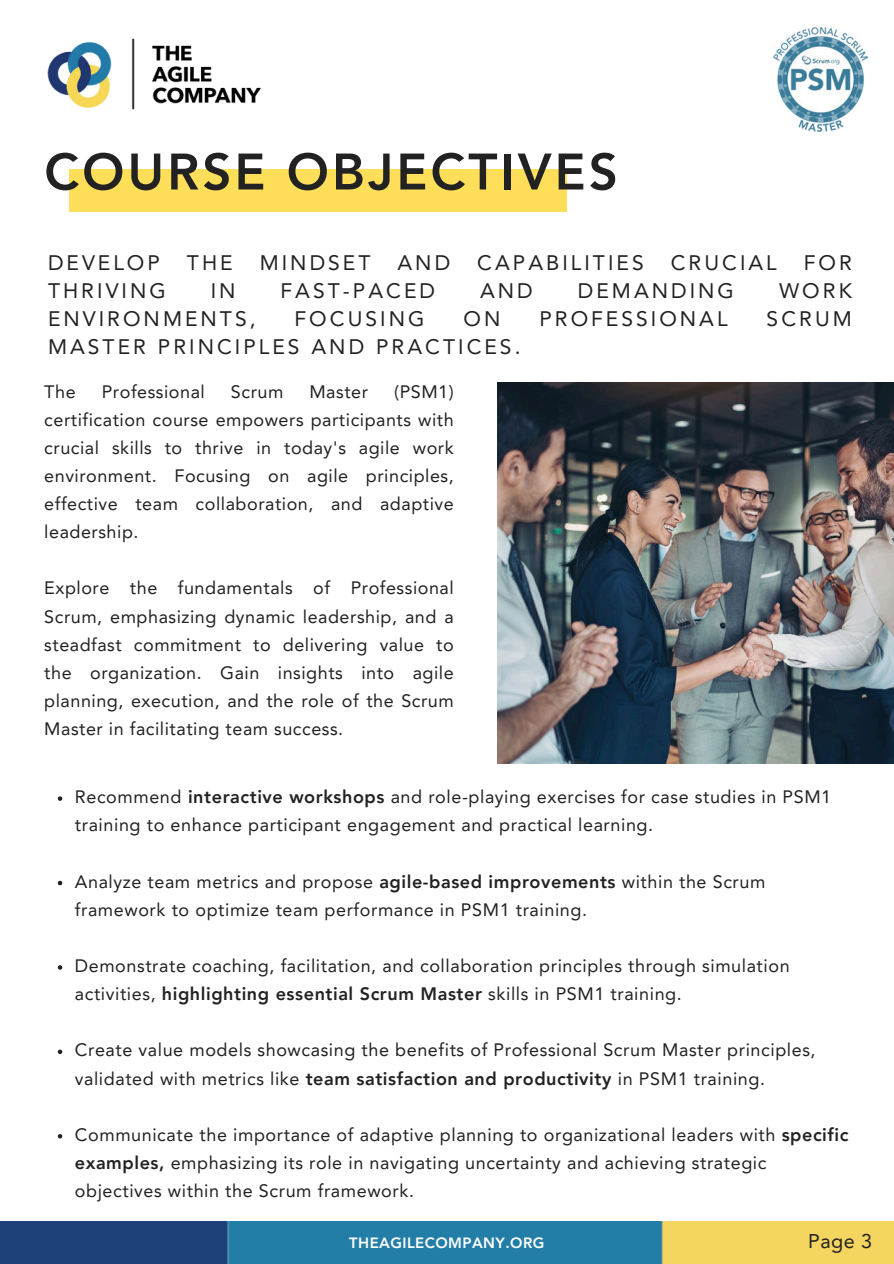
<style>
.page{position:relative;width:894px;height:1264px;background:#fff}
.page>*{position:absolute;margin:0;border:0;box-sizing:border-box;transform-origin:0 0}
.t1{font:800 50.7px "Avenir LT Pro";letter-spacing:.06em;color:#222}
.t2{font:21px "Avenir LT Pro";letter-spacing:.145em;color:#222}
.t3{font:19.8px "Avenir LT Pro";color:#222}
.t4{font:18px/28.2px "Avenir LT Pro";letter-spacing:.03em;color:#222}
.t5{font:800 14.85px "Avenir LT Pro";letter-spacing:.03em;color:#fff}
.s1{font-weight:800}
</style>
<div class="page">
<img style="left:0;top:1221px;width:893px;height:42px">
<img style="left:47px;top:38px;width:215px;height:72px">
<img style="left:497px;top:383px;width:396px;height:380px">
<svg style="left:58px;top:796px;width:4px;height:4px"></svg>
<svg style="left:58px;top:880px;width:4px;height:5px"></svg>
<svg style="left:58px;top:965px;width:4px;height:4px"></svg>
<svg style="left:58px;top:1049px;width:4px;height:5px"></svg>
<svg style="left:58px;top:1134px;width:4px;height:4px"></svg>
<div style="left:70px;top:169px;width:496px;height:42px;background:#ffde59"></div>
<img style="left:773px;top:27px;width:94px;height:104px">
<h1 class="t1" style="left:44px;top:142px;width:575px">COURSE OBJECTIVES</h1>
<p class="t2" style="left:48px;top:250px;width:113px">DEVELOP</p>
<p class="t2" style="left:187px;top:250px;width:47px">THE</p>
<p class="t2" style="left:260px;top:250px;width:112px">MINDSET</p>
<p class="t2" style="left:397px;top:250px;width:54px">AND</p>
<p class="t2" style="left:477px;top:250px;width:168px">CAPABILITIES</p>
<p class="t2" style="left:670px;top:250px;width:108px">CRUCIAL</p>
<p class="t2" style="left:803px;top:250px;width:50px">FOR</p>
<p class="t2" style="left:48px;top:278px;width:119px">THRIVING</p>
<p class="t2" style="left:211px;top:278px;width:26px">IN</p>
<p class="t2" style="left:280px;top:278px;width:156px">FAST-PACED</p>
<p class="t2" style="left:480px;top:278px;width:54px">AND</p>
<p class="t2" style="left:577px;top:278px;width:158px">DEMANDING</p>
<p class="t2" style="left:778px;top:278px;width:74px">WORK</p>
<p class="t2" style="left:48px;top:306px;width:209px">ENVIRONMENTS,</p>
<p class="t2" style="left:294px;top:306px;width:131px">FOCUSING</p>
<p class="t2" style="left:463px;top:306px;width:38px">ON</p>
<p class="t2" style="left:539px;top:306px;width:190px">PROFESSIONAL</p>
<p class="t2" style="left:766px;top:306px;width:87px">SCRUM</p>
<p class="t2" style="left:48px;top:334px;width:474px">MASTER PRINCIPLES AND PRACTICES.</p>
<p class="t4" style="left:44px;top:377px;width:33px">The</p>
<p class="t4" style="left:102px;top:377px;width:105px">Professional</p>
<p class="t4" style="left:231px;top:377px;width:54px">Scrum</p>
<p class="t4" style="left:309px;top:377px;width:60px">Master</p>
<p class="t4" style="left:44px;top:377px;width:411px;text-align:justify;text-indent:350px">(PSM1) certification course empowers participants with crucial skills to thrive in today's agile work environment. Focusing on agile principles, effective team collaboration, and adaptive leadership.</p>
<p class="t4" style="left:44px;top:574px;width:411px;text-align:justify">Explore the fundamentals of Professional Scrum, emphasizing dynamic leadership, and a steadfast commitment to delivering value to the organization. Gain insights into agile planning, execution, and the role of the Scrum Master in facilitating team success.</p>
<p class="t4" style="left:75px;top:782px;width:757px">Recommend <span class="s1">interactive workshops</span> and role-playing exercises for case studies in PSM1 training to enhance participant engagement and practical learning.</p>
<p class="t4" style="left:75px;top:867px;width:692px">Analyze team metrics and propose <span class="s1">agile-based improvements</span> within the Scrum framework to optimize team performance in PSM1 training.</p>
<p class="t4" style="left:75px;top:951px;width:716px">Demonstrate coaching, facilitation, and collaboration principles through simulation activities, <span class="s1">highlighting essential Scrum Master</span> skills in PSM1 training.</p>
<p class="t4" style="left:75px;top:1035px;width:742px">Create value models showcasing the benefits of Professional Scrum Master principles, validated with metrics like <span class="s1">team satisfaction and productivity</span> in PSM1 training.</p>
<p class="t4" style="left:75px;top:1120px;width:774px">Communicate the importance of adaptive planning to organizational leaders with <span class="s1">specific examples,</span> emphasizing its role in navigating uncertainty and achieving strategic objectives within the Scrum framework.</p>
<p class="t5" style="left:349px;top:1233px;width:197px">THEAGILECOMPANY.ORG</p>
<p class="t3" style="left:808px;top:1229px;width:65px">Page 3</p>
</div>
